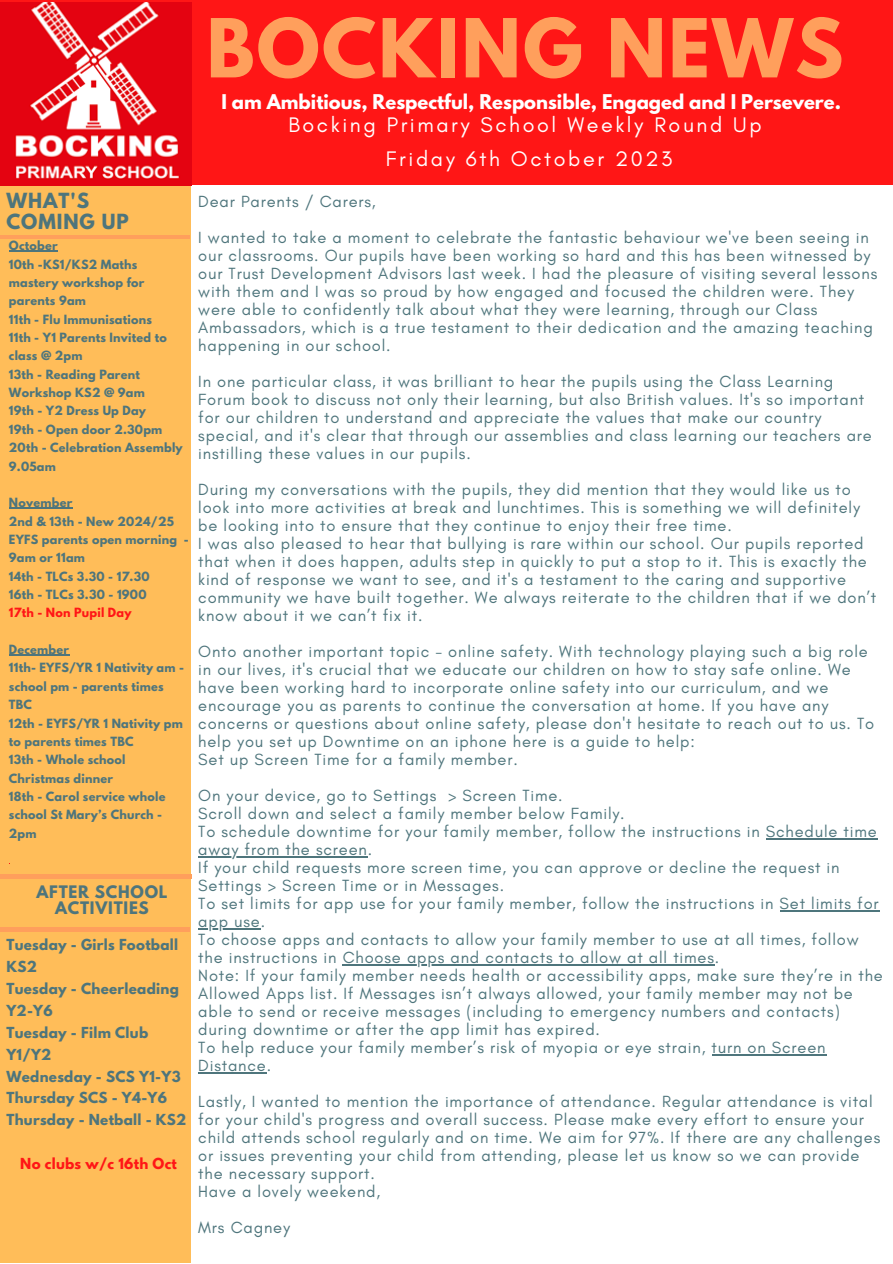
<style>
.page{position:relative;width:893px;height:1264px;background:#fff}
.page>*{position:absolute;margin:0;border:0;box-sizing:border-box;transform-origin:0 0}
.t1{font:700 72px "League Spartan";letter-spacing:.03em;color:#ff9f5c}
.t2{font:21.45px "Glacial Indifference";letter-spacing:.12em;color:#fff}
.t3{font:700 18.45px/21px "League Spartan";letter-spacing:.05em;color:#4e757c}
.t4{font:700 18px "League Spartan";color:#fff}
.t5{font:16.5px/18px "Glacial Indifference";letter-spacing:.05em;color:#4e757c}
.t6{font:700 15.3px/16.6px "League Spartan";letter-spacing:.05em;color:#4e757c;text-align:center}
.t7{font:700 13.5px/21.9px "League Spartan";letter-spacing:.02em;color:#4e757c}
.t8{font:700 13.5px "League Spartan";letter-spacing:.02em;color:#ff1616}
.t9{font:700 11.25px/18.3px "League Spartan";letter-spacing:.02em;color:#4e757c}
.t10{font:700 11.25px "League Spartan";letter-spacing:.02em;color:#ff1616}
</style>
<div class="page">
<div style="left:0;top:0;width:892px;height:185px;background:#ff1616"></div>
<div style="left:0;top:171px;width:191px;height:1091px;background:#ffbd59"></div>
<hr style="left:0;top:235px;width:190px;height:3px;background:#ff9f5c">
<img style="left:0;top:3px;width:191px;height:183px">
<hr style="left:0;top:874px;width:192px;height:4px;background:#ff9f5c">
<hr style="left:0;top:927px;width:189px;height:4px;background:#ff9f5c">
<hr style="left:765px;top:838px;width:112px;height:1px;background:#4e757c">
<hr style="left:198px;top:856px;width:170px;height:1px;background:#4e757c">
<hr style="left:779px;top:910px;width:100px;height:1px;background:#4e757c">
<hr style="left:198px;top:928px;width:63px;height:1px;background:#4e757c">
<hr style="left:342px;top:964px;width:372px;height:1px;background:#4e757c">
<hr style="left:711px;top:1054px;width:115px;height:1px;background:#4e757c">
<hr style="left:198px;top:1072px;width:69px;height:1px;background:#4e757c">
<hr style="left:9px;top:251px;width:49px;height:1px;background:#4e757c">
<hr style="left:9px;top:508px;width:64px;height:1px;background:#4e757c">
<hr style="left:9px;top:654px;width:60px;height:1px;background:#4e757c">
<p class="t3" style="left:6px;top:192px;width:124px">WHAT'S<br>COMING UP</p>
<p class="t9" style="left:9px;top:238px;width:50px">October</p>
<p class="t9" style="left:9px;top:256px;width:137px">10th -KS1/KS2 Maths mastery workshop for parents 9am</p>
<p class="t9" style="left:9px;top:311px;width:145px">11th - Flu Immunisations</p>
<p class="t9" style="left:9px;top:330px;width:159px">11th - Y1 Parents Invited to class @ 2pm</p>
<p class="t9" style="left:9px;top:366px;width:137px">13th - Reading Parent<br>Workshop KS2 @ 9am</p>
<p class="t9" style="left:9px;top:403px;width:139px">19th - Y2 Dress Up Day</p>
<p class="t9" style="left:9px;top:421px;width:155px">19th - Open door 2.30pm</p>
<p class="t9" style="left:9px;top:440px;width:175px">20th - Celebration Assembly<br>9.05am</p>
<p class="t9" style="left:9px;top:495px;width:65px">November</p>
<p class="t9" style="left:9px;top:513px;width:181px">2nd &amp; 13th - New 2024/25<br>EYFS parents open morning -<br>9am or 11am</p>
<p class="t9" style="left:9px;top:568px;width:142px">14th - TLCs 3.30 - 17.30</p>
<p class="t9" style="left:9px;top:587px;width:139px">16th - TLCs 3.30 - 1900</p>
<p class="t10" style="left:9px;top:607px;width:124px">17th - Non Pupil Day</p>
<p class="t9" style="left:9px;top:642px;width:62px">December</p>
<p class="t9" style="left:9px;top:660px;width:177px">11th- EYFS/YR 1 Nativity am - school pm - parents times<br>TBC</p>
<p class="t9" style="left:9px;top:715px;width:175px">12th - EYFS/YR 1 Nativity pm to parents times TBC</p>
<p class="t9" style="left:9px;top:752px;width:118px">13th - Whole school<br>Christmas dinner</p>
<p class="t9" style="left:9px;top:788px;width:158px">18th - Carol service whole school St Mary’s Church -<br>2pm</p>
<p class="t6" style="left:36px;top:885px;width:132px">AFTER SCHOOL<br>ACTIVITIES</p>
<p class="t7" style="left:6px;top:935px;width:173px">Tuesday - Girls Football<br>KS2</p>
<p class="t7" style="left:6px;top:979px;width:174px">Tuesday - Cheerleading<br>Y2-Y6</p>
<p class="t7" style="left:6px;top:1023px;width:143px">Tuesday - Film Club<br>Y1/Y2</p>
<p class="t7" style="left:6px;top:1066px;width:176px">Wednesday - SCS Y1-Y3</p>
<p class="t7" style="left:6px;top:1088px;width:162px">Thursday SCS - Y4-Y6</p>
<p class="t7" style="left:6px;top:1110px;width:181px">Thursday - Netball - KS2</p>
<p class="t8" style="left:20px;top:1156px;width:158px">No clubs w/c 16th Oct</p>
<p class="t1" style="left:206px;top:13px;width:638px">BOCKING NEWS</p>
<p class="t2" style="left:288px;top:111px;width:474px">Bocking Primary School Weekly Round Up</p>
<p class="t2" style="left:386px;top:146px;width:288px">Friday 6th October 2023</p>
<p class="t4" style="left:221px;top:92px;width:621px">I am Ambitious, Respectful, Responsible, Engaged and I Persevere.</p>
<p class="t5" style="left:198px;top:192px;width:179px">Dear Parents / Carers,</p>
<p class="t5" style="left:198px;top:228px;width:680px">I wanted to take a moment to celebrate the fantastic behaviour we've been seeing in our classrooms. Our pupils have been working so hard and this has been witnessed by our Trust Development Advisors last week. I had the pleasure of visiting several lessons with them and I was so proud by how engaged and focused the children were. They were able to confidently talk about what they were learning, through our Class Ambassadors, which is a true testament to their dedication and the amazing teaching happening in our school.</p>
<p class="t5" style="left:198px;top:372px;width:675px">In one particular class, it was brilliant to hear the pupils using the Class Learning Forum book to discuss not only their learning, but also British values. It's so important for our children to understand and appreciate the values that make our country special, and it's clear that through our assemblies and class learning our teachers are instilling these values in our pupils.</p>
<p class="t5" style="left:198px;top:480px;width:663px">During my conversations with the pupils, they did mention that they would like us to look into more activities at break and lunchtimes. This is something we will definitely be looking into to ensure that they continue to enjoy their free time.</p>
<p class="t5" style="left:198px;top:534px;width:679px">I was also pleased to hear that bullying is rare within our school. Our pupils reported that when it does happen, adults step in quickly to put a stop to it. This is exactly the kind of response we want to see, and it's a testament to the caring and supportive community we have built together. We always reiterate to the children that if we don’t know about it we can’t fix it.</p>
<p class="t5" style="left:198px;top:642px;width:677px">Onto another important topic - online safety. With technology playing such a big role in our lives, it's crucial that we educate our children on how to stay safe online. We have been working hard to incorporate online safety into our curriculum, and we encourage you as parents to continue the conversation at home. If you have any concerns or questions about online safety, please don't hesitate to reach out to us. To help you set up Downtime on an iphone here is a guide to help:</p>
<p class="t5" style="left:198px;top:750px;width:321px">Set up Screen Time for a family member.</p>
<p class="t5" style="left:198px;top:786px;width:366px">On your device, go to Settings &gt; Screen Time.</p>
<p class="t5" style="left:198px;top:804px;width:428px">Scroll down and select a family member below Family.</p>
<p class="t5" style="left:198px;top:822px;width:680px">To schedule downtime for your family member, follow the instructions in Schedule time away from the screen.</p>
<p class="t5" style="left:198px;top:858px;width:642px">If your child requests more screen time, you can approve or decline the request in<br>Settings &gt; Screen Time or in Messages.</p>
<p class="t5" style="left:198px;top:894px;width:682px">To set limits for app use for your family member, follow the instructions in Set limits for app use.</p>
<p class="t5" style="left:198px;top:930px;width:662px">To choose apps and contacts to allow your family member to use at all times, follow the instructions in Choose apps and contacts to allow at all times.</p>
<p class="t5" style="left:198px;top:966px;width:686px">Note: If your family member needs health or accessibility apps, make sure they’re in the Allowed Apps list. If Messages isn’t always allowed, your family member may not be able to send or receive messages (including to emergency numbers and contacts) during downtime or after the app limit has expired.</p>
<p class="t5" style="left:198px;top:1038px;width:628px">To help reduce your family member’s risk of myopia or eye strain, turn on Screen<br>Distance.</p>
<p class="t5" style="left:198px;top:1092px;width:683px">Lastly, I wanted to mention the importance of attendance. Regular attendance is vital for your child's progress and overall success. Please make every effort to ensure your child attends school regularly and on time. We aim for 97%. If there are any challenges or issues preventing your child from attending, please let us know so we can provide the necessary support.</p>
<p class="t5" style="left:198px;top:1182px;width:183px">Have a lovely weekend,</p>
<p class="t5" style="left:198px;top:1218px;width:93px">Mrs Cagney</p>
</div>
